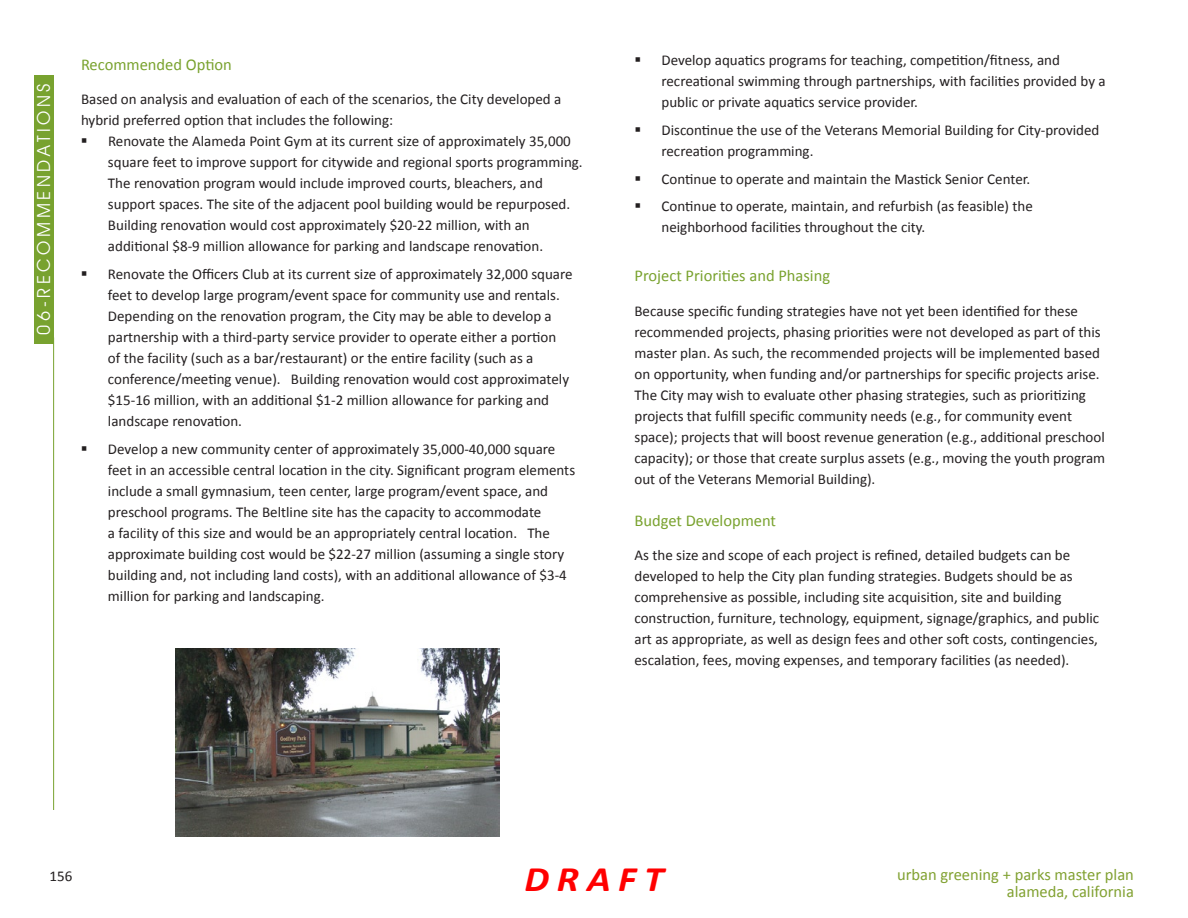
<style>
.page{position:relative;width:1188px;height:918px;background:#fff}
.page>*{position:absolute;margin:0;border:0;box-sizing:border-box;transform-origin:0 0}
.t1{font:italic 700 36px "Calibri";letter-spacing:.2em;color:#f00;scale:1.09 1}
.t2{font:18px "Avant Garde IT Cby BT";letter-spacing:.2em;color:#fff}
.t3{font:16.5px "Calibri";color:#79a22e}
.t4{font:16.5px/16.5px "Calibri";color:#81a131;text-align:right}
.t5{font:15px/21px "Calibri";color:#231f20}
</style>
<div class="page">
<div style="left:34px;top:75px;width:20px;height:268px;background:#78a22f"></div>
<hr style="left:53px;top:338px;width:1px;height:472px;background:#78a22f">
<img style="left:176px;top:648px;width:324px;height:188px">
<p class="t2" style="left:33px;top:335px;width:253px;rotate:-90deg">06-RECOMMENDATIONS</p>
<p class="t3" style="left:81px;top:54px;width:152px">Recommended Option</p>
<p class="t5" style="left:81px;top:88px;width:482px">Based on analysis and evaluation of each of the scenarios, the City developed a</p>
<p class="t5" style="left:81px;top:109px;width:314px">hybrid preferred option that includes the following:</p>
<p class="t5" style="left:108px;top:130px;width:464px">Renovate the Alameda Point Gym at its current size of approximately 35,000</p>
<p class="t5" style="left:108px;top:151px;width:476px">square feet to improve support for citywide and regional sports programming.</p>
<p class="t5" style="left:108px;top:172px;width:436px">The renovation program would include improved courts, bleachers, and</p>
<p class="t5" style="left:108px;top:193px;width:464px">support spaces. The site of the adjacent pool building would be repurposed.</p>
<p class="t5" style="left:108px;top:214px;width:423px">Building renovation would cost approximately $20-22 million, with an</p>
<p class="t5" style="left:108px;top:235px;width:437px">additional $8-9 million allowance for parking and landscape renovation.</p>
<p class="t5" style="left:108px;top:263px;width:466px">Renovate the Officers Club at its current size of approximately 32,000 square feet to develop large program/event space for community use and rentals.<br>Depending on the renovation program, the City may be able to develop a partnership with a third-party service provider to operate either a portion<br>of the facility (such as a bar/restaurant) or the entire facility (such as a conference/meeting venue). Building renovation would cost approximately $15-16 million, with an additional $1-2 million allowance for parking and landscape renovation.</p>
<p class="t5" style="left:108px;top:437px;width:469px">Develop a new community center of approximately 35,000-40,000 square feet in an accessible central location in the city. Significant program elements include a small gymnasium, teen center, large program/event space, and preschool programs. The Beltline site has the capacity to accommodate<br>a facility of this size and would be an appropriately central location. The approximate building cost would be $22-27 million (assuming a single story building and, not including land costs), with an additional allowance of $3-4 million for parking and landscaping.</p>
<p class="t5" style="left:662px;top:49px;width:446px">Develop aquatics programs for teaching, competition/fitness, and recreational swimming through partnerships, with facilities provided by a public or private aquatics service provider.</p>
<p class="t5" style="left:662px;top:119px;width:439px">Discontinue the use of the Veterans Memorial Building for City-provided recreation programming.</p>
<p class="t5" style="left:662px;top:164px;width:373px;line-height:27.8px">Continue to operate and maintain the Mastick Senior Center.<br>Continue to operate, maintain, and refurbish (as feasible) the</p>
<p class="t5" style="left:662px;top:216px;width:265px">neighborhood facilities throughout the city.</p>
<p class="t3" style="left:634px;top:265px;width:197px">Project Priorities and Phasing</p>
<p class="t5" style="left:634px;top:299px;width:472px">Because specific funding strategies have not yet been identified for these recommended projects, phasing priorities were not developed as part of this master plan. As such, the recommended projects will be implemented based on opportunity, when funding and/or partnerships for specific projects arise.<br>The City may wish to evaluate other phasing strategies, such as prioritizing projects that fulfill specific community needs (e.g., for community event space); projects that will boost revenue generation (e.g., additional preschool capacity); or those that create surplus assets (e.g., moving the youth program out of the Veterans Memorial Building).</p>
<p class="t3" style="left:634px;top:510px;width:143px">Budget Development</p>
<p class="t5" style="left:634px;top:544px;width:466px">As the size and scope of each project is refined, detailed budgets can be developed to help the City plan funding strategies. Budgets should be as comprehensive as possible, including site acquisition, site and building construction, furniture, technology, equipment, signage/graphics, and public art as appropriate, as well as design fees and other soft costs, contingencies, escalation, fees, moving expenses, and temporary facilities (as needed).</p>
<p class="t5" style="left:50px;top:865px;width:24px">156</p>
<p class="t1" style="left:524px;top:857px;width:129px">DRAFT</p>
<p class="t4" style="left:897px;top:866px;width:238px">urban greening + parks master plan alameda, california</p>
</div>
